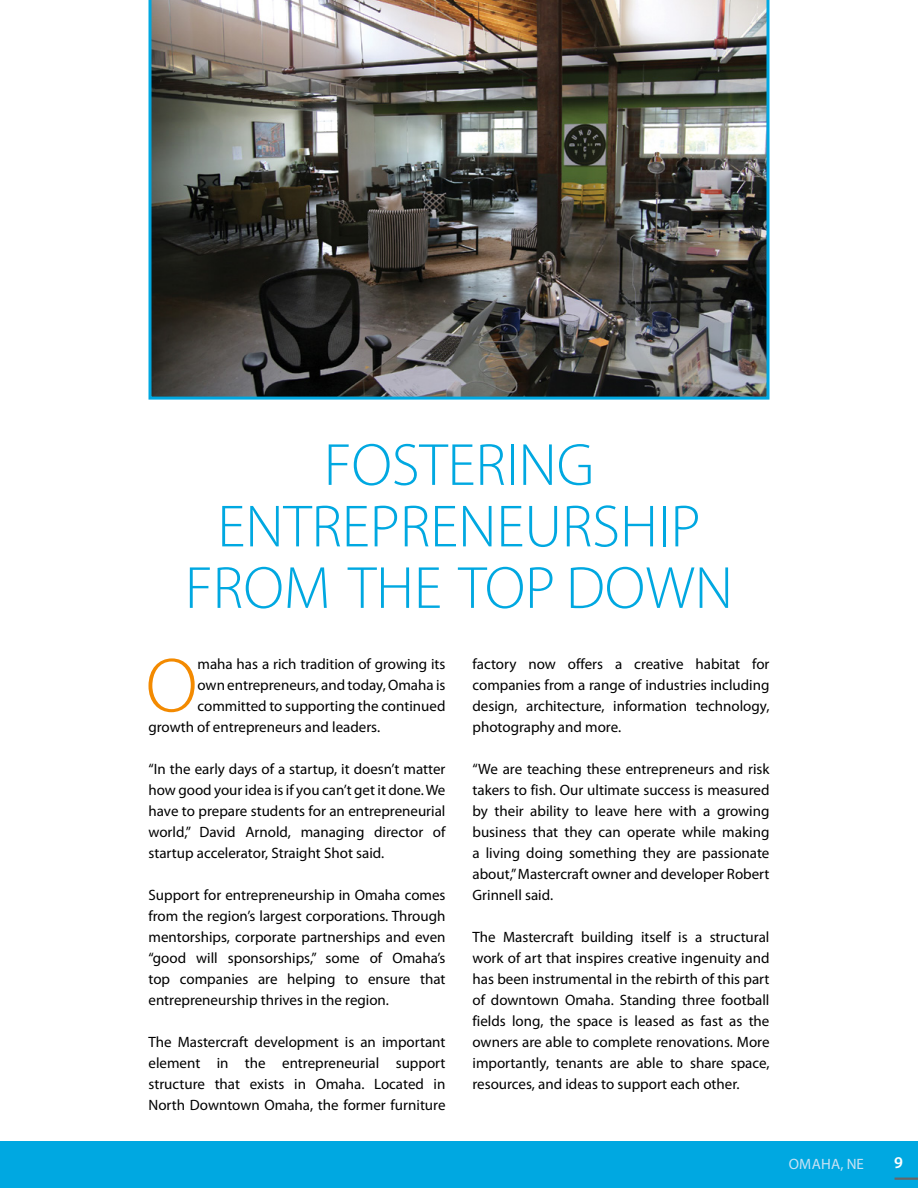
<style>
.page{position:relative;width:918px;height:1188px;background:#fff}
.page>*{position:absolute;margin:0;border:0;box-sizing:border-box;transform-origin:0 0}
.t1{font:300 77.25px "Myriad Pro";color:#f38a00}
.t2{font:300 60px/61.5px "Myriad Pro";color:#00a8e1;text-align:center}
.t3{font:600 16.5px "Myriad Pro";color:#fff}
.t4{font:15px/21px "Myriad Pro";color:#000;text-align:justify}
.t5{font:15px "Myriad Pro";letter-spacing:.02em;color:#c9e2f4}
</style>
<div class="page">
<div style="left:0;top:1141px;width:918px;height:47px;background:#00a8e1"></div>
<hr style="left:895px;top:1178px;width:23px;height:2px;background:#646569">
<img style="left:148px;top:0;width:622px;height:400px">
<h2 class="t2" style="left:185px;top:435px;width:550px">FOSTERING<br>ENTREPRENEURSHIP<br>FROM THE TOP DOWN</h2>
<h1 class="t1" style="left:146px;top:643px;width:53px">O</h1>
<p class="t4" style="left:198px;top:654px;width:250px">maha has a rich tradition of growing its</p>
<p class="t4" style="left:198px;top:675px;width:249px">own entrepreneurs, and today, Omaha is</p>
<p class="t4" style="left:198px;top:696px;width:249px">committed to supporting the continued</p>
<p class="t4" style="left:149px;top:717px;width:233px">growth of entrepreneurs and leaders.</p>
<p class="t4" style="left:149px;top:759px;width:299px">“In the early days of a startup, it doesn’t matter how good your idea is if you can’t get it done. We have to prepare students for an entrepreneurial world,” David Arnold, managing director of startup accelerator, Straight Shot said.</p>
<p class="t4" style="left:149px;top:885px;width:299px">Support for entrepreneurship in Omaha comes from the region’s largest corporations. Through mentorships, corporate partnerships and even “good will sponsorships,” some of Omaha’s top companies are helping to ensure that entrepreneurship thrives in the region.</p>
<p class="t4" style="left:149px;top:1032px;width:299px">The Mastercraft development is an important element in the entrepreneurial support structure that exists in Omaha. Located in North Downtown Omaha, the former furniture</p>
<p class="t4" style="left:473px;top:654px;width:299px">factory now offers a creative habitat for companies from a range of industries including design, architecture, information technology, photography and more.</p>
<p class="t4" style="left:473px;top:759px;width:299px">“We are teaching these entrepreneurs and risk takers to fish. Our ultimate success is measured by their ability to leave here with a growing business that they can operate while making a living doing something they are passionate about,” Mastercraft owner and developer Robert Grinnell said.</p>
<p class="t4" style="left:473px;top:927px;width:299px">The Mastercraft building itself is a structural work of art that inspires creative ingenuity and has been instrumental in the rebirth of this part of downtown Omaha. Standing three football fields long, the space is leased as fast as the owners are able to complete renovations. More importantly, tenants are able to share space, resources, and ideas to support each other.</p>
<p class="t5" style="left:789px;top:1155px;width:77px">OMAHA, NE</p>
<p class="t3" style="left:894px;top:1152px;width:10px">9</p>
</div>
